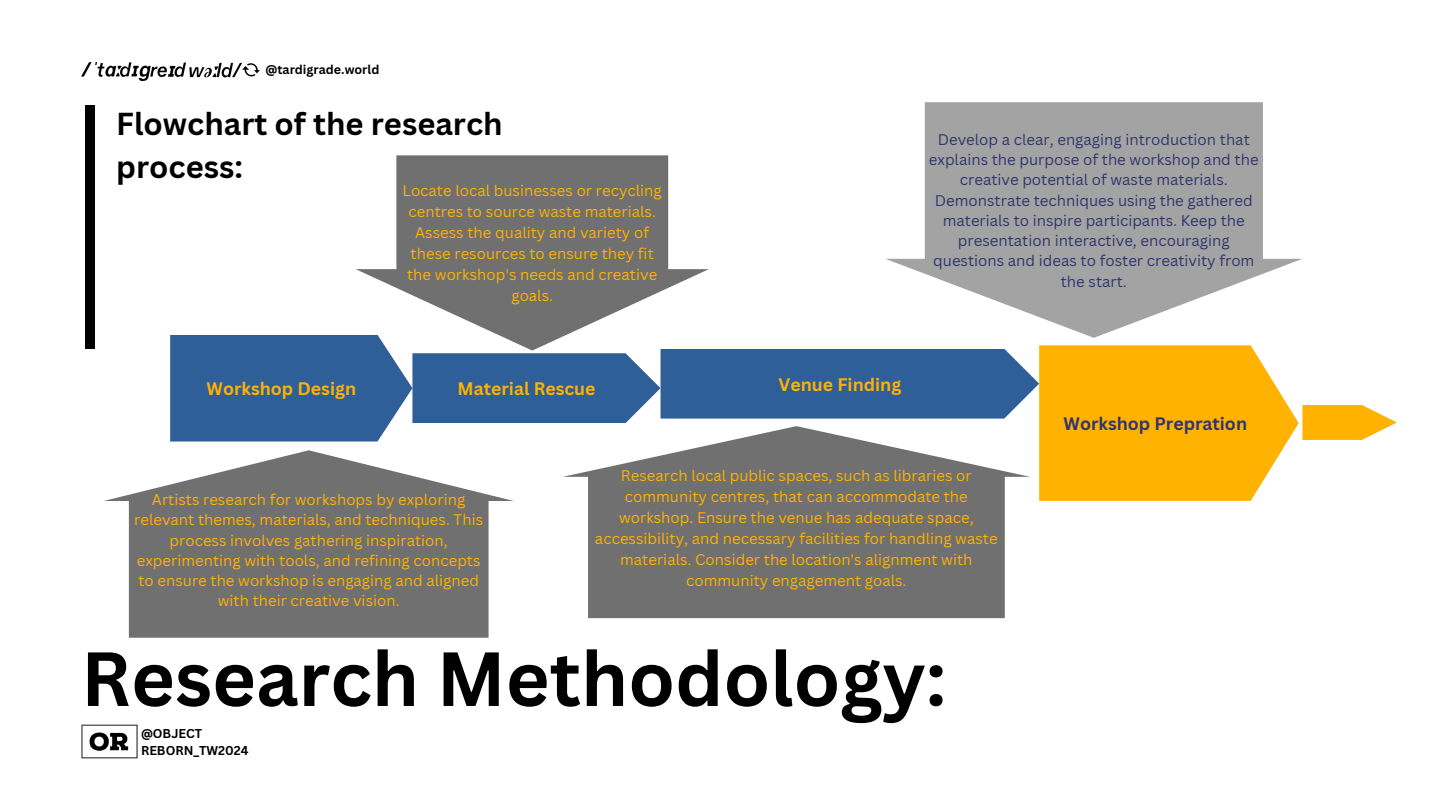
<style>
.page{position:relative;width:1440px;height:810px;background:#fff}
.page>*{position:absolute;margin:0;border:0;box-sizing:border-box;transform-origin:0 0}
.t1{font:700 75px "Canva Sans";color:#000}
.t2{font:700 30.9px/42.8px "Canva Sans";color:#000}
.t3{font:700 17.6px "Canva Sans";color:#ffb200}
.t4{font:700 17.6px "Canva Sans";color:#31356e}
.t5{font:15px/21px "Canva Sans";color:#ffb200;text-align:center}
.t6{font:15px/20.2px "Canva Sans";color:#31356e;text-align:center}
.t7{font:700 12.5px/17px "Canva Sans";color:#000}
</style>
<div class="page">
<img style="left:81px;top:63px;width:179px;height:18px">
<img style="left:81px;top:724px;width:57px;height:35px">
<div style="left:85px;top:106px;width:10px;height:243px;background:#000"></div>
<svg style="left:356px;top:155px;width:353px;height:180px;fill:#707070"></svg>
<svg style="left:886px;top:102px;width:416px;height:233px;fill:#a4a3a3"></svg>
<svg style="left:104px;top:484px;width:385px;height:154px;background:#7a7a7a"></svg>
<div style="left:588px;top:501px;width:417px;height:117px;background:#707070"></div>
<svg style="left:170px;top:335px;width:1227px;height:166px"></svg>
<p class="t7" style="left:265px;top:61px;width:115px">@tardigrade.world</p>
<h5 class="t2" style="left:116px;top:101px;width:388px">Flowchart of the research process:</h5>
<h3 class="t5" style="left:403px;top:180px;width:261px">Locate local businesses or recycling centres to source waste materials.<br>Assess the quality and variety of these resources to ensure they fit the workshop's needs and creative goals.</h3>
<h4 class="t6" style="left:929px;top:129px;width:331px">Develop a clear, engaging introduction that explains the purpose of the workshop and the creative potential of waste materials.<br>Demonstrate techniques using the gathered materials to inspire participants. Keep the presentation interactive, encouraging questions and ideas to foster creativity from the start.</h4>
<h4 class="t3" style="left:207px;top:376px;width:151px">Workshop Design</h4>
<h3 class="t3" style="left:458px;top:376px;width:140px">Material Rescue</h3>
<h3 class="t3" style="left:779px;top:372px;width:124px">Venue Finding</h3>
<h3 class="t4" style="left:1064px;top:411px;width:185px">Workshop Prepration</h3>
<h4 class="t5" style="left:134px;top:489px;width:350px;line-height:20.2px">Artists research for workshops by exploring relevant themes, materials, and techniques. This process involves gathering inspiration, experimenting with tools, and refining concepts to ensure the workshop is engaging and aligned with their creative vision.</h4>
<h1 class="t5" style="left:595px;top:465px;width:404px">Research local public spaces, such as libraries or community centres, that can accommodate the workshop. Ensure the venue has adequate space, accessibility, and necessary facilities for handling waste materials. Consider the location's alignment with community engagement goals.</h1>
<p class="t1" style="left:81px;top:626px;width:867px">Research Methodology:</p>
<h2 class="t7" style="left:141px;top:725px;width:109px">@OBJECT<br>REBORN_TW2024</h2>
</div>
